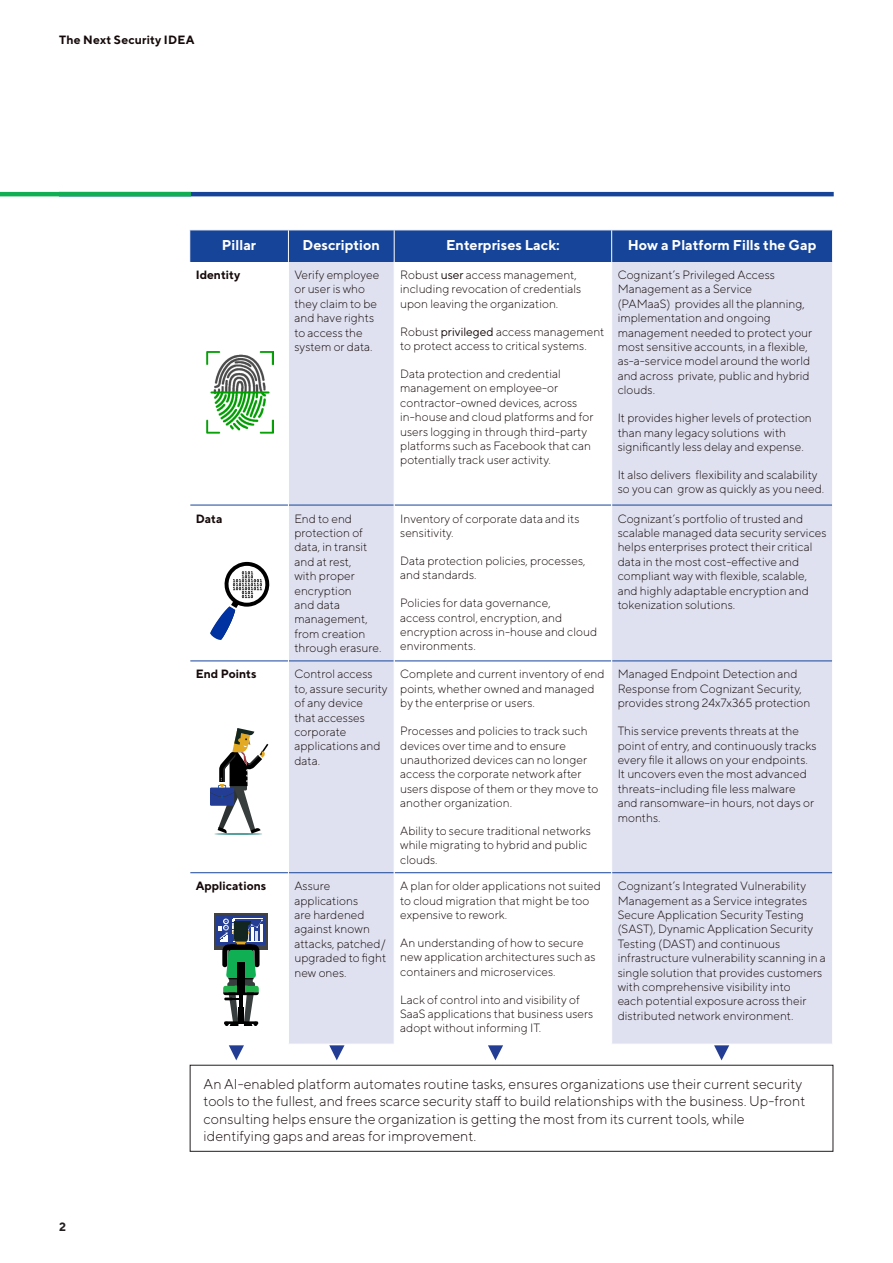
<style>
.page{position:relative;width:893px;height:1263px;background:#fff}
.page>*{position:absolute;margin:0;border:0;box-sizing:border-box;transform-origin:0 0}
.Signoff_headline_9_5{font:300 14.25px/17.1px "TT Norms";color:#150909}
.Signoff_headline_9_5-2{font:700 14.25px "TT Norms";color:#fff}
.Signoff_headline_9_5-3{font:300 12px/14.4px "TT Norms";color:#150909}
.Body_9_5_13{font:700 12px "TT Norms";color:#150909}
.Document_title_30_33{font:700 12px "TT Norms";letter-spacing:.015em;color:#150909}
.Folio_left_8_10{font:700 12px "TT Norms";color:#231f20}
.s1{font-weight:400}
</style>
<div class="page">
<hr style="left:59px;top:192px;width:775px;height:4px;background:#164499">
<hr style="left:0;top:192px;width:191px;height:4px;background:#11af54">
<div style="left:190px;top:231px;width:642px;height:30px;background:#164499"></div>
<svg style="left:289px;top:262px;width:543px;height:782px;fill:#dfe1f0"></svg>
<hr style="left:190px;top:261px;width:98px;height:1px;background:#164499">
<hr style="left:289px;top:261px;width:105px;height:1px;background:#164499">
<hr style="left:395px;top:261px;width:216px;height:1px;background:#164499">
<hr style="left:612px;top:261px;width:220px;height:1px;background:#164499">
<hr style="left:190px;top:505px;width:98px;height:1px;background:#164499">
<hr style="left:289px;top:505px;width:105px;height:1px;background:#164499">
<hr style="left:395px;top:505px;width:216px;height:1px;background:#164499">
<hr style="left:612px;top:505px;width:220px;height:1px;background:#164499">
<hr style="left:190px;top:661px;width:98px;height:1px;background:#164499">
<hr style="left:289px;top:661px;width:105px;height:1px;background:#164499">
<hr style="left:395px;top:661px;width:216px;height:1px;background:#164499">
<hr style="left:612px;top:661px;width:220px;height:1px;background:#164499">
<hr style="left:190px;top:872px;width:98px;height:1px;background:#164499">
<hr style="left:289px;top:872px;width:105px;height:1px;background:#164499">
<hr style="left:395px;top:872px;width:216px;height:1px;background:#164499">
<hr style="left:612px;top:872px;width:220px;height:1px;background:#164499">
<hr style="left:288px;top:230px;width:1px;height:31px;background:#fff">
<hr style="left:394px;top:230px;width:1px;height:31px;background:#fff">
<hr style="left:611px;top:230px;width:1px;height:31px;background:#fff">
<hr style="left:394px;top:261px;width:1px;height:244px;background:#fff">
<hr style="left:611px;top:261px;width:1px;height:244px;background:#fff">
<hr style="left:394px;top:505px;width:1px;height:156px;background:#fff">
<hr style="left:611px;top:505px;width:1px;height:156px;background:#fff">
<hr style="left:394px;top:661px;width:1px;height:212px;background:#fff">
<hr style="left:611px;top:661px;width:1px;height:212px;background:#fff">
<hr style="left:394px;top:873px;width:1px;height:171px;background:#fff">
<hr style="left:611px;top:873px;width:1px;height:171px;background:#fff">
<hr style="left:214px;top:833px;width:48px;height:2px;background:#559f9f;border-radius:50%">
<img style="left:207px;top:352px;width:66px;height:81px">
<svg style="left:210px;top:728px;width:58px;height:105px"></svg>
<div style="left:214px;top:913px;width:54px;height:37px;background:#424242"></div>
<div style="left:216px;top:915px;width:50px;height:30px;background:#233d95"></div>
<svg style="left:219px;top:918px;width:44px;height:108px"></svg>
<div style="left:238px;top:962px;width:7px;height:31px;background:#000"></div>
<div style="left:190px;top:1065px;width:643px;height:87px;border:1px solid #231f20"></div>
<svg style="left:229px;top:1045px;width:15px;height:15px"></svg>
<svg style="left:329px;top:1045px;width:15px;height:15px"></svg>
<svg style="left:488px;top:1045px;width:15px;height:15px"></svg>
<svg style="left:714px;top:1045px;width:15px;height:15px"></svg>
<svg style="left:210px;top:562px;width:60px;height:78px"></svg>
<p class="Document_title_30_33" style="left:59px;top:32px;width:137px">The Next Security IDEA</p>
<p class="Signoff_headline_9_5-2" style="left:222px;top:236px;width:36px">Pillar</p>
<p class="Signoff_headline_9_5-2" style="left:303px;top:236px;width:79px">Description</p>
<p class="Signoff_headline_9_5-2" style="left:446px;top:236px;width:115px">Enterprises Lack:</p>
<p class="Signoff_headline_9_5-2" style="left:628px;top:236px;width:190px">How a Platform Fills the Gap</p>
<p class="Body_9_5_13" style="left:196px;top:267px;width:46px">Identity</p>
<p class="Signoff_headline_9_5-3" style="left:294px;top:267px;width:87px">Verify employee or user is who they claim to be and have rights to access the system or data.</p>
<p class="Signoff_headline_9_5-3" style="left:400px;top:267px;width:183px">Robust <span class="s1">user</span> access management, including revocation of credentials upon leaving the organization.</p>
<p class="Signoff_headline_9_5-3" style="left:618px;top:267px;width:196px">Cognizant’s Privileged Access<br>Management as a Service<br>(PAMaaS) provides all the planning, implementation and ongoing management needed to protect your most sensitive accounts, in a flexible, as-a-service model around the world and across private, public and hybrid clouds.</p>
<p class="Signoff_headline_9_5-3" style="left:618px;top:410px;width:196px">It provides higher levels of protection than many legacy solutions with significantly less delay and expense.</p>
<p class="Signoff_headline_9_5-3" style="left:618px;top:467px;width:208px">It also delivers flexibility and scalability so you can grow as quickly as you need.</p>
<p class="Signoff_headline_9_5-3" style="left:400px;top:324px;width:206px">Robust <span class="s1">privileged</span> access management to protect access to critical systems.</p>
<p class="Signoff_headline_9_5-3" style="left:400px;top:366px;width:195px">Data protection and credential management on employee-or contractor-owned devices, across in-house and cloud platforms and for users logging in through third-party platforms such as Facebook that can potentially track user activity.</p>
<p class="Body_9_5_13" style="left:196px;top:511px;width:28px">Data</p>
<p class="Signoff_headline_9_5-3" style="left:294px;top:511px;width:89px">End to end protection of data, in transit and at rest,<br>with proper encryption<br>and data management, from creation through erasure.</p>
<p class="Signoff_headline_9_5-3" style="left:400px;top:511px;width:181px">Inventory of corporate data and its sensitivity.</p>
<p class="Signoff_headline_9_5-3" style="left:400px;top:553px;width:187px">Data protection policies, processes, and standards.</p>
<p class="Signoff_headline_9_5-3" style="left:400px;top:595px;width:199px">Policies for data governance,<br>access control, encryption, and encryption across in-house and cloud environments.</p>
<p class="Body_9_5_13" style="left:196px;top:667px;width:62px">End Points</p>
<p class="Signoff_headline_9_5-3" style="left:294px;top:667px;width:95px">Control access to, assure security of any device<br>that accesses corporate applications and data.</p>
<p class="Signoff_headline_9_5-3" style="left:400px;top:667px;width:206px">Complete and current inventory of end points, whether owned and managed by the enterprise or users.</p>
<p class="Signoff_headline_9_5-3" style="left:400px;top:723px;width:200px">Processes and policies to track such devices over time and to ensure unauthorized devices can no longer access the corporate network after users dispose of them or they move to another organization.</p>
<p class="Signoff_headline_9_5-3" style="left:400px;top:823px;width:192px">Ability to secure traditional networks while migrating to hybrid and public clouds.</p>
<p class="Body_9_5_13" style="left:196px;top:878px;width:72px">Applications</p>
<p class="Signoff_headline_9_5-3" style="left:294px;top:878px;width:93px">Assure applications<br>are hardened against known attacks, patched/ upgraded to fight new ones.</p>
<p class="Signoff_headline_9_5-3" style="left:400px;top:878px;width:202px">A plan for older applications not suited to cloud migration that might be too expensive to rework.</p>
<p class="Signoff_headline_9_5-3" style="left:400px;top:935px;width:197px">An understanding of how to secure new application architectures such as containers and microservices.</p>
<p class="Signoff_headline_9_5-3" style="left:400px;top:992px;width:195px">Lack of control into and visibility of<br>SaaS applications that business users adopt without informing IT.</p>
<p class="Signoff_headline_9_5-3" style="left:618px;top:511px;width:210px">Cognizant’s portfolio of trusted and scalable managed data security services helps enterprises protect their critical data in the most cost-effective and compliant way with flexible, scalable, and highly adaptable encryption and tokenization solutions.</p>
<p class="Signoff_headline_9_5-3" style="left:618px;top:667px;width:194px">Managed Endpoint Detection and<br>Response from Cognizant Security, provides strong 24x7x365 protection</p>
<p class="Signoff_headline_9_5-3" style="left:618px;top:723px;width:200px">This service prevents threats at the point of entry, and continuously tracks every file it allows on your endpoints.<br>It uncovers even the most advanced threats--including file less malware and ransomware--in hours, not days or months.</p>
<p class="Signoff_headline_9_5-3" style="left:618px;top:878px;width:210px">Cognizant’s Integrated Vulnerability Management as a Service integrates Secure Application Security Testing (SAST), Dynamic Application Security Testing (DAST) and continuous infrastructure vulnerability scanning in a single solution that provides customers with comprehensive visibility into<br>each potential exposure across their distributed network environment.</p>
<p class="Folio_left_8_10" style="left:59px;top:1219px;width:8px">2</p>
<p class="Signoff_headline_9_5" style="left:204px;top:1075px;width:603px">An AI-enabled platform automates routine tasks, ensures organizations use their current security tools to the fullest, and frees scarce security staff to build relationships with the business. Up-front consulting helps ensure the organization is getting the most from its current tools, while identifying gaps and areas for improvement.</p>
</div>
